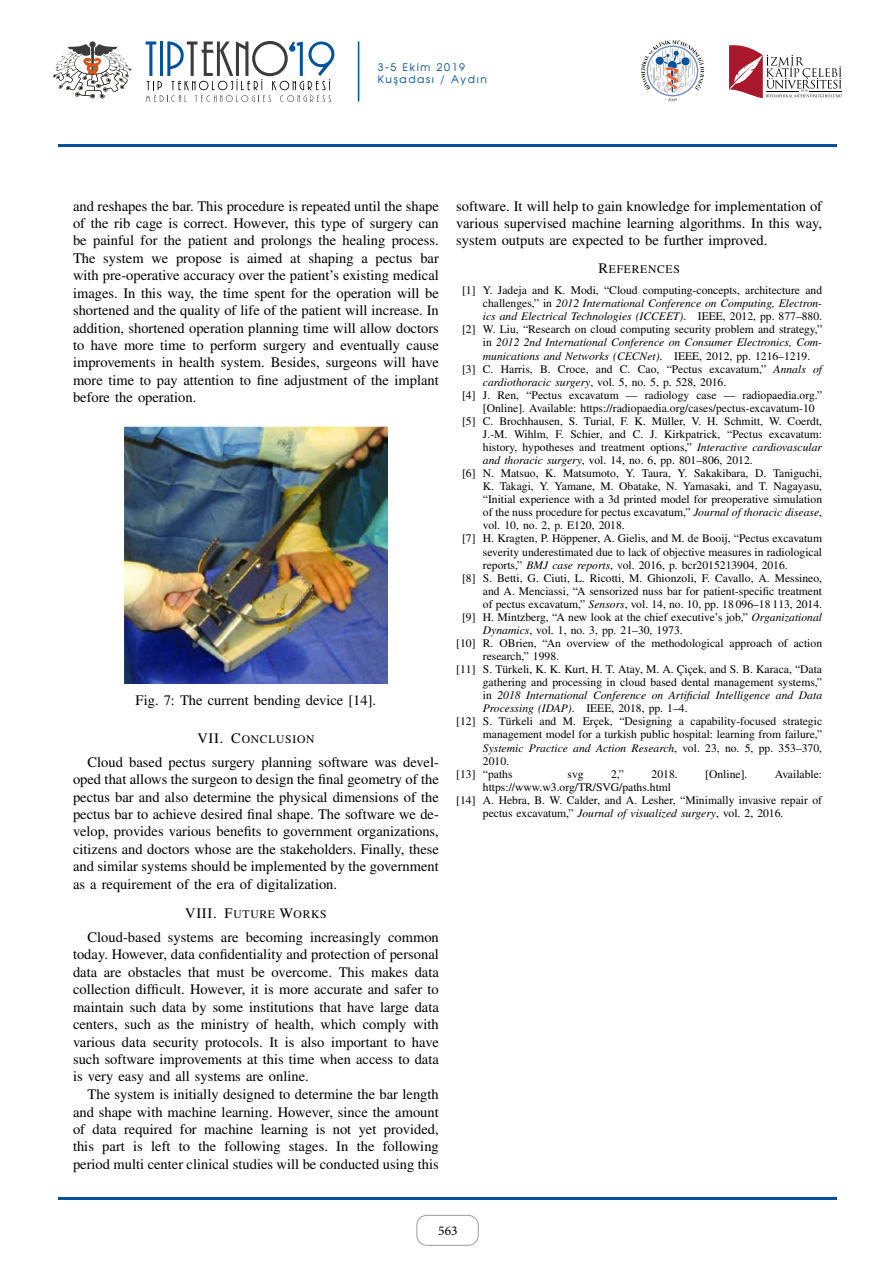
<style>
.page{position:relative;width:893px;height:1263px;background:#fff}
.page>*{position:absolute;margin:0;border:0;box-sizing:border-box;transform-origin:0 0}
.t1{font:14.55px/17.4px "Nimbus Rom No 9 L";color:#000;text-align:justify}
.t2{font:13.5px "Minion Pro";color:#000}
.t3{font:11.55px/21.6px "Nimbus Rom No 9 L";color:#000;text-align:center}
.t4{font:italic 11.55px "Nimbus Rom No 9 L";color:#000}
.t5{font:11.55px "Nimbus Rom No 9 L";letter-spacing:.06em;color:#000}
.t6{font:10.5px/12.6px "Avalon Plain";letter-spacing:.155em;color:#0051a0}
.s1{font-size:14.55px}
.s2{font-style:normal}
.s3{font-style:italic}
</style>
<div class="page">
<svg style="left:89px;top:41px;width:7px;height:6px"></svg>
<svg style="left:53px;top:44px;width:78px;height:55px"></svg>
<svg style="left:641px;top:40px;width:63px;height:61px"></svg>
<svg style="left:729px;top:45px;width:113px;height:53px"></svg>
<svg style="left:146px;top:41px;width:188px;height:61px"></svg>
<hr style="left:358px;top:41px;width:1px;height:60px;background:#0051a0">
<div style="left:417px;top:1215px;width:61px;height:30px;border:1px solid #9d9d9c;border-radius:10px"></div>
<hr style="left:58px;top:1197px;width:779px;height:2px;background:#0051a0">
<hr style="left:58px;top:145px;width:779px;height:2px;background:#0051a0">
<img style="left:125px;top:426px;width:262px;height:258px">
<p class="t6" style="left:378px;top:60px;width:111px">3-5 Ekim 2019<br>Kuşadası / Aydın</p>
<p class="t1" style="left:73px;top:197px;width:367px">and reshapes the bar. This procedure is repeated until the shape of the rib cage is correct. However, this type of surgery can be painful for the patient and prolongs the healing process.<br>The system we propose is aimed at shaping a pectus bar with pre-operative accuracy over the patient’s existing medical images. In this way, the time spent for the operation will be shortened and the quality of life of the patient will increase. In addition, shortened operation planning time will allow doctors to have more time to perform surgery and eventually cause improvements in health system. Besides, surgeons will have more time to pay attention to fine adjustment of the implant before the operation.</p>
<p class="t1" style="left:136px;top:691px;width:242px">Fig. 7: The current bending device [14].</p>
<p class="t5" style="left:197px;top:732px;width:119px"><span class="s1">VII. C</span>ONCLUSION</p>
<p class="t1" style="left:73px;top:753px;width:367px;text-indent:15px">Cloud based pectus surgery planning software was devel&shy;oped that allows the surgeon to design the final geometry of the pectus bar and also determine the physical dimensions of the pectus bar to achieve desired final shape. The software we de&shy;velop, provides various benefits to government organizations, citizens and doctors whose are the stakeholders. Finally, these and similar systems should be implemented by the government as a requirement of the era of digitalization.</p>
<p class="t5" style="left:185px;top:908px;width:143px"><span class="s1">VIII. F</span>UTURE <span class="s1">W</span>ORKS</p>
<p class="t1" style="left:73px;top:929px;width:367px;text-indent:15px">Cloud-based systems are becoming increasingly common today. However, data confidentiality and protection of personal data are obstacles that must be overcome. This makes data collection difficult. However, it is more accurate and safer to maintain such data by some institutions that have large data centers, such as the ministry of health, which comply with various data security protocols. It is also important to have such software improvements at this time when access to data is very easy and all systems are online.</p>
<p class="t1" style="left:73px;top:1086px;width:367px;text-indent:15px">The system is initially designed to determine the bar length and shape with machine learning. However, since the amount of data required for machine learning is not yet provided, this part is left to the following stages. In the following period multi center clinical studies will be conducted using this</p>
<p class="t1" style="left:456px;top:197px;width:367px">software. It will help to gain knowledge for implementation of various supervised machine learning algorithms. In this way, system outputs are expected to be further improved.</p>
<p class="t3" style="left:462px;top:258px;width:362px"><span class="s1">R</span>EFERENCES<br>[1] Y. Jadeja and K. Modi, “Cloud computing-concepts, architecture and</p>
<p class="t4" style="left:483px;top:297px;width:341px"><span class="s2">challenges,” in</span> 2012 International Conference on Computing, Electron-</p>
<p class="t4" style="left:483px;top:310px;width:341px">ics and Electrical Technologies (ICCEET)<span class="s2">. IEEE, 2012, pp. 877–880.</span></p>
<p class="t3" style="left:462px;top:319px;width:362px">[2] W. Liu, “Research on cloud computing security problem and strategy,”</p>
<p class="t4" style="left:483px;top:336px;width:341px"><span class="s2">in</span> 2012 2nd International Conference on Consumer Electronics, Com-</p>
<p class="t4" style="left:483px;top:349px;width:329px">munications and Networks (CECNet)<span class="s2">. IEEE, 2012, pp. 1216–1219.</span></p>
<p class="t3" style="left:462px;top:358px;width:362px">[3] C. Harris, B. Croce, and C. Cao, “Pectus excavatum,” <span class="s3">Annals of</span></p>
<p class="t3" style="left:483px;top:371px;width:245px"><span class="s3">cardiothoracic surgery</span>, vol. 5, no. 5, p. 528, 2016.</p>
<p class="t3" style="left:462px;top:384px;width:362px">[4] J. Ren, “Pectus excavatum — radiology case — radiopaedia.org.”</p>
<p class="t3" style="left:483px;top:397px;width:333px">[Online]. Available: https://radiopaedia.org/cases/pectus-excavatum-10</p>
<p class="t3" style="left:462px;top:410px;width:362px">[5] C. Brochhausen, S. Turial, F. K. Muller, V. H. Schmitt, W. Coerdt,</p>
<p class="t3" style="left:663px;top:410px;width:5px">¨</p>
<p class="t3" style="left:483px;top:423px;width:341px">J.-M. Wihlm, F. Schier, and C. J. Kirkpatrick, “Pectus excavatum:</p>
<p class="t3" style="left:483px;top:436px;width:341px">history, hypotheses and treatment options,” <span class="s3">Interactive cardiovascular</span></p>
<p class="t3" style="left:483px;top:450px;width:271px"><span class="s3">and thoracic surgery</span>, vol. 14, no. 6, pp. 801–806, 2012.</p>
<p class="t3" style="left:462px;top:463px;width:362px">[6] N. Matsuo, K. Matsumoto, Y. Taura, Y. Sakakibara, D. Taniguchi,</p>
<p class="t3" style="left:483px;top:476px;width:341px">K. Takagi, Y. Yamane, M. Obatake, N. Yamasaki, and T. Nagayasu,</p>
<p class="t3" style="left:483px;top:489px;width:341px">“Initial experience with a 3d printed model for preoperative simulation</p>
<p class="t3" style="left:483px;top:502px;width:341px">of the nuss procedure for pectus excavatum,” <span class="s3">Journal of thoracic disease</span>,</p>
<p class="t3" style="left:483px;top:515px;width:143px">vol. 10, no. 2, p. E120, 2018.</p>
<p class="t3" style="left:462px;top:528px;width:362px">[7] H. Kragten, P. Hoppener, A. Gielis, and M. de Booij, “Pectus excavatum</p>
<p class="t3" style="left:561px;top:528px;width:5px">¨</p>
<p class="t3" style="left:483px;top:541px;width:341px">severity underestimated due to lack of objective measures in radiological</p>
<p class="t3" style="left:483px;top:554px;width:306px">reports,” <span class="s3">BMJ case reports</span>, vol. 2016, p. bcr2015213904, 2016.</p>
<p class="t3" style="left:462px;top:567px;width:362px">[8] S. Betti, G. Ciuti, L. Ricotti, M. Ghionzoli, F. Cavallo, A. Messineo,</p>
<p class="t3" style="left:483px;top:580px;width:341px">and A. Menciassi, “A sensorized nuss bar for patient-specific treatment</p>
<p class="t3" style="left:483px;top:593px;width:341px">of pectus excavatum,” <span class="s3">Sensors</span>, vol. 14, no. 10, pp. 18 096–18 113, 2014.</p>
<p class="t3" style="left:462px;top:606px;width:362px">[9] H. Mintzberg, “A new look at the chief executive’s job,” <span class="s3">Organizational</span></p>
<p class="t3" style="left:483px;top:619px;width:201px"><span class="s3">Dynamics</span>, vol. 1, no. 3, pp. 21–30, 1973.</p>
<p class="t3" style="left:456px;top:632px;width:367px">[10] R. OBrien, “An overview of the methodological approach of action</p>
<p class="t3" style="left:483px;top:645px;width:78px">research,” 1998.</p>
<p class="t3" style="left:456px;top:659px;width:367px">[11] S. Turkeli, K. K. Kurt, H. T. Atay, M. A. C¸ ic¸ek, and S. B. Karaca, “Data</p>
<p class="t3" style="left:503px;top:658px;width:5px">¨</p>
<p class="t3" style="left:483px;top:672px;width:341px">gathering and processing in cloud based dental management systems,”</p>
<p class="t4" style="left:483px;top:689px;width:341px"><span class="s2">in</span> 2018 International Conference on Artificial Intelligence and Data</p>
<p class="t3" style="left:483px;top:698px;width:206px"><span class="s3">Processing (IDAP)</span>. IEEE, 2018, pp. 1–4.</p>
<p class="t3" style="left:456px;top:711px;width:367px">[12] S. Turkeli and M. Erc¸ek, “Designing a capability-focused strategic</p>
<p class="t3" style="left:507px;top:711px;width:5px">¨</p>
<p class="t3" style="left:483px;top:724px;width:341px">management model for a turkish public hospital: learning from failure,”</p>
<p class="t4" style="left:483px;top:741px;width:341px">Systemic Practice and Action Research<span class="s2">, vol. 23, no. 5, pp. 353–370,</span></p>
<p class="t3" style="left:483px;top:750px;width:28px">2010.</p>
<p class="t3" style="left:456px;top:763px;width:58px">[13] “paths</p>
<p class="t3" style="left:567px;top:763px;width:18px">svg</p>
<p class="t3" style="left:611px;top:763px;width:15px">2,”</p>
<p class="t3" style="left:652px;top:763px;width:28px">2018.</p>
<p class="t3" style="left:705px;top:763px;width:44px">[Online].</p>
<p class="t3" style="left:775px;top:763px;width:49px">Available:</p>
<p class="t3" style="left:483px;top:776px;width:190px">https://www.w3.org/TR/SVG/paths.html</p>
<p class="t3" style="left:456px;top:789px;width:367px">[14] A. Hebra, B. W. Calder, and A. Lesher, “Minimally invasive repair of</p>
<p class="t3" style="left:483px;top:802px;width:302px">pectus excavatum,” <span class="s3">Journal of visualized surgery</span>, vol. 2, 2016.</p>
<p class="t2" style="left:438px;top:1222px;width:21px">563</p>
</div>
